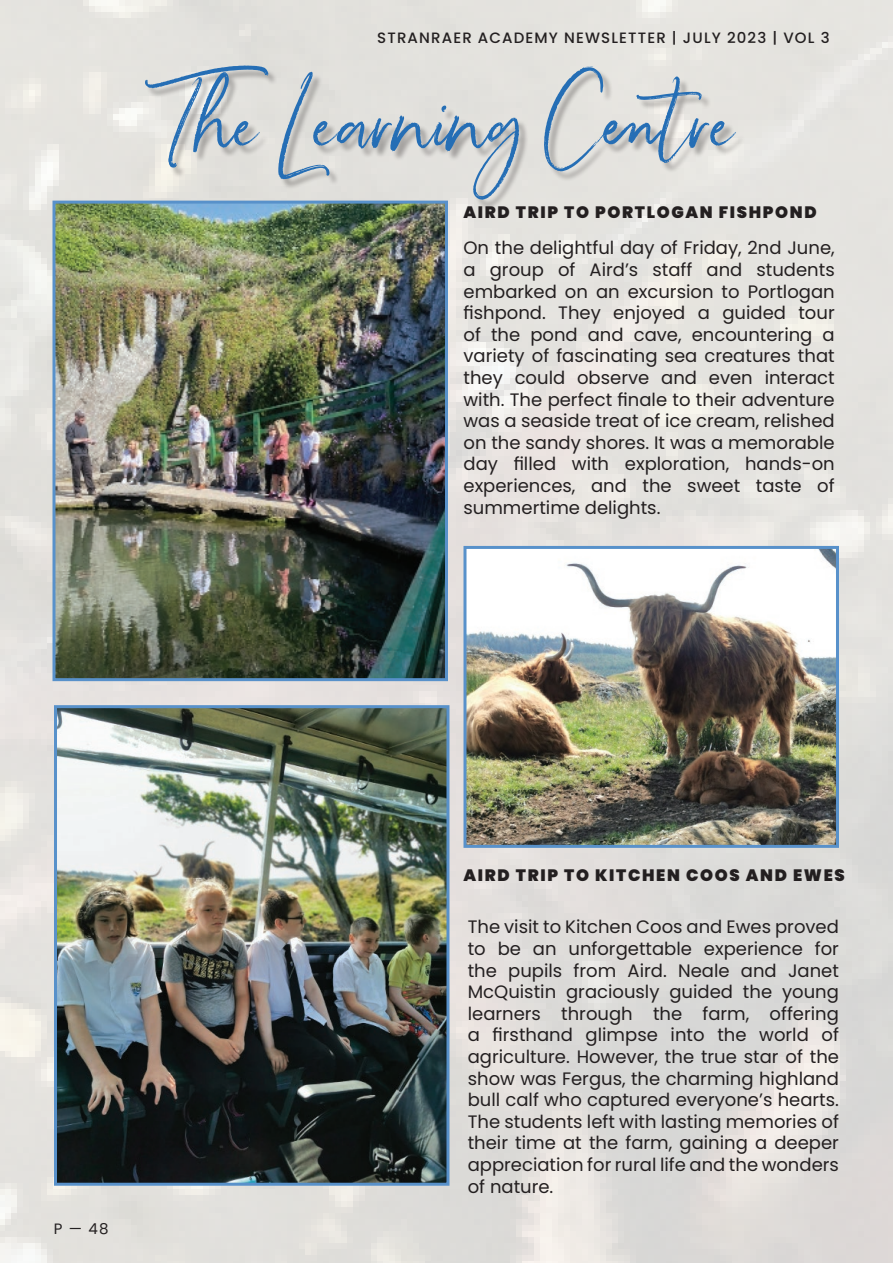
<style>
.page{position:relative;width:893px;height:1263px;background:#fff}
.page>*{position:absolute;margin:0;border:0;box-sizing:border-box;transform-origin:0 0}
.t1{font:108px "Smooth River";color:#256eb5}
.t2{font:18px/21.6px "Poppins";color:#231f20;text-align:justify}
.t3{font:900 16.5px "Poppins";letter-spacing:.1em;color:#231f20}
.t4{font:500 15px "Poppins";letter-spacing:.075em;color:#231f20}
.t5{font:15px "Poppins";color:#231f20}
</style>
<div class="page">
<img style="left:56px;top:205px;width:388px;height:472px">
<div style="left:52px;top:201px;width:396px;height:480px;border:3px solid #5891ca"></div>
<img style="left:467px;top:550px;width:368px;height:294px">
<div style="left:463px;top:546px;width:376px;height:302px;border:3px solid #5891ca"></div>
<img style="left:58px;top:709px;width:387px;height:473px">
<div style="left:54px;top:705px;width:395px;height:481px;border:3px solid #5891ca"></div>
<div style="left:147px;top:67px;width:599px;height:143px;background:#231f20;opacity:.33"></div>
<p class="t4" style="left:377px;top:29px;width:454px">STRANRAER ACADEMY NEWSLETTER | JULY 2023 | VOL 3</p>
<p class="t1" style="left:158px;top:46px;width:578px">The Learning Centre</p>
<p class="t3" style="left:463px;top:203px;width:355px">AIRD TRIP TO PORTLOGAN FISHPOND</p>
<p class="t2" style="left:463px;top:237px;width:373px">On the delightful day of Friday, 2nd June, a group of Aird’s staff and students embarked on an excursion to Portlogan fishpond. They enjoyed a guided tour of the pond and cave, encountering a variety of fascinating sea creatures that they could observe and even interact with. The perfect finale to their adventure was a seaside treat of ice cream, relished on the sandy shores. It was a memorable day filled with exploration, hands-on experiences, and the sweet taste of summertime delights.</p>
<p class="t5" style="left:54px;top:1220px;width:56px">P — 48</p>
<p class="t3" style="left:463px;top:866px;width:383px">AIRD TRIP TO KITCHEN COOS AND EWES</p>
<p class="t2" style="left:468px;top:916px;width:373px">The visit to Kitchen Coos and Ewes proved to be an unforgettable experience for the pupils from Aird. Neale and Janet McQuistin graciously guided the young learners through the farm, offering a firsthand glimpse into the world of agriculture. However, the true star of the show was Fergus, the charming highland bull calf who captured everyone’s hearts.<br>The students left with lasting memories of their time at the farm, gaining a deeper appreciation for rural life and the wonders of nature.</p>
</div>
